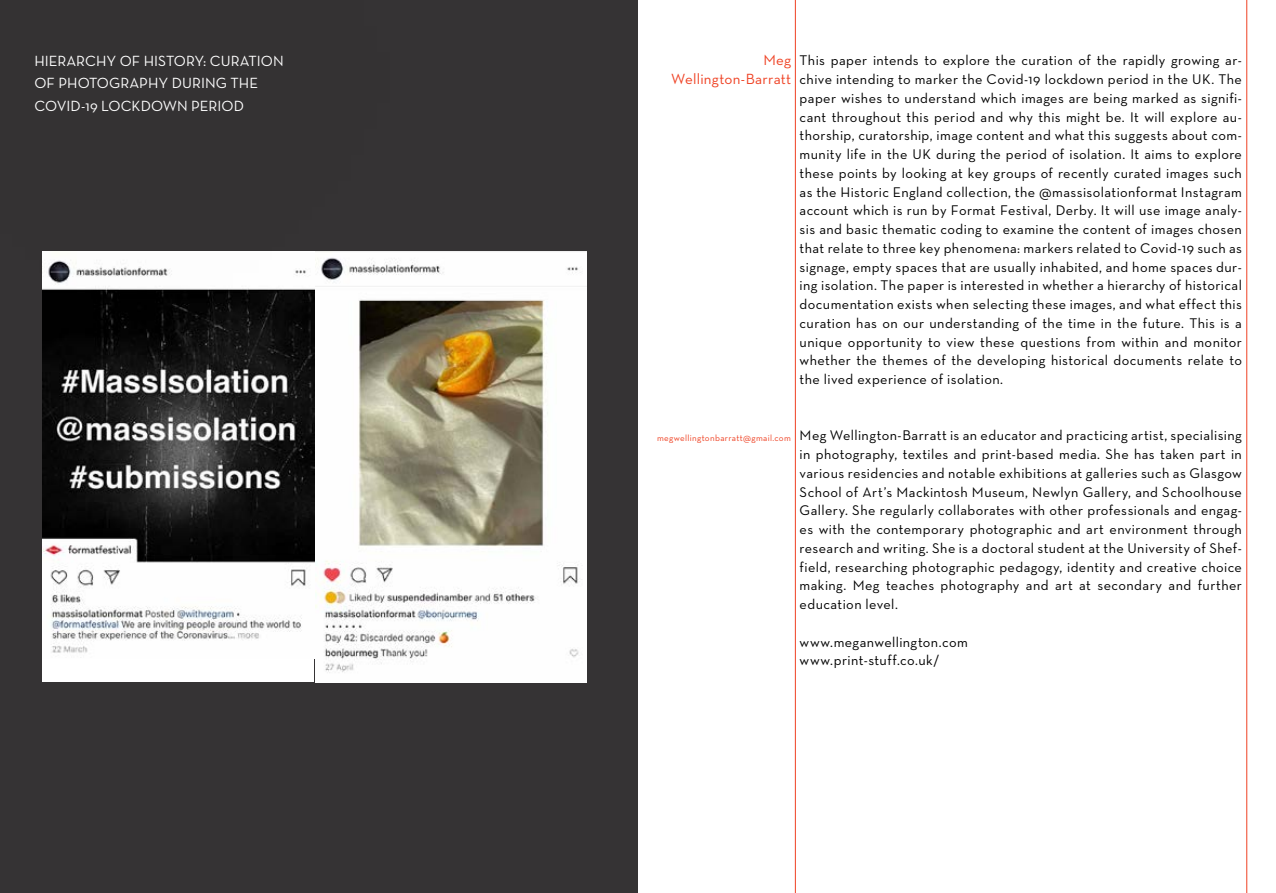
<style>
.page{position:relative;width:1276px;height:893px;background:#fff}
.page>*{position:absolute;margin:0;border:0;box-sizing:border-box;transform-origin:0 0}
.t1{font:500 15px/22.5px "Neutra Text CE";letter-spacing:.005em;color:#fff}
.t2{font:500 15px/18.8px "Neutra Text CE";letter-spacing:.015em;color:#ef4123;text-align:right}
.t3{font:500 14.25px/18.8px "Neutra Text CE";letter-spacing:.03em;color:#000;text-align:justify}
.t4{font:500 9px "Neutra Text CE";letter-spacing:.035em;color:#ef4123}
</style>
<div class="page">
<div style="left:0;top:0;width:638px;height:893px;background:#353334"></div>
<hr style="left:795px;top:0;width:1px;height:893px;background:#ef4123">
<hr style="left:1246px;top:0;width:1px;height:893px;background:#ef4123">
<div style="left:43px;top:251px;width:271px;height:431px;background:#fff"></div>
<img style="left:43px;top:425px;width:271px;height:228px">
<img style="left:315px;top:251px;width:272px;height:431px">
<div style="left:0;top:0;width:510px;height:425px;background:#000;opacity:.75"></div>
<p class="t1" style="left:34px;top:49px;width:251px">HIERARCHY OF HISTORY: CURATION<br>OF PHOTOGRAPHY DURING THE<br>COVID-19 LOCKDOWN PERIOD</p>
<p class="t2" style="left:671px;top:50px;width:121px">Meg<br>Wellington-Barratt</p>
<p class="t3" style="left:799px;top:51px;width:444px">This paper intends to explore the curation of the rapidly growing ar&shy;chive intending to marker the Covid-19 lockdown period in the UK. The paper wishes to understand which images are being marked as signifi&shy;cant throughout this period and why this might be. It will explore au&shy;thorship, curatorship, image content and what this suggests about com&shy;munity life in the UK during the period of isolation. It aims to explore these points by looking at key groups of recently curated images such as the Historic England collection, the @massisolationformat Instagram account which is run by Format Festival, Derby. It will use image analy&shy;sis and basic thematic coding to examine the content of images chosen that relate to three key phenomena: markers related to Covid-19 such as signage, empty spaces that are usually inhabited, and home spaces dur&shy;ing isolation. The paper is interested in whether a hierarchy of historical documentation exists when selecting these images, and what effect this curation has on our understanding of the time in the future. This is a unique opportunity to view these questions from within and monitor whether the themes of the developing historical documents relate to the lived experience of isolation.</p>
<p class="t4" style="left:657px;top:432px;width:135px">megwellingtonbarratt@gmail.com</p>
<p class="t3" style="left:799px;top:426px;width:444px">Meg Wellington-Barratt is an educator and practicing artist, specialising in photography, textiles and print-based media. She has taken part in various residencies and notable exhibitions at galleries such as Glasgow School of Art’s Mackintosh Museum, Newlyn Gallery, and Schoolhouse Gallery. She regularly collaborates with other professionals and engag&shy;es with the contemporary photographic and art environment through research and writing. She is a doctoral student at the University of Shef&shy;field, researching photographic pedagogy, identity and creative choice making. Meg teaches photography and art at secondary and further education level.</p>
<p class="t3" style="left:799px;top:632px;width:170px">www.meganwellington.com www.print-stuff.co.uk/</p>
</div>
